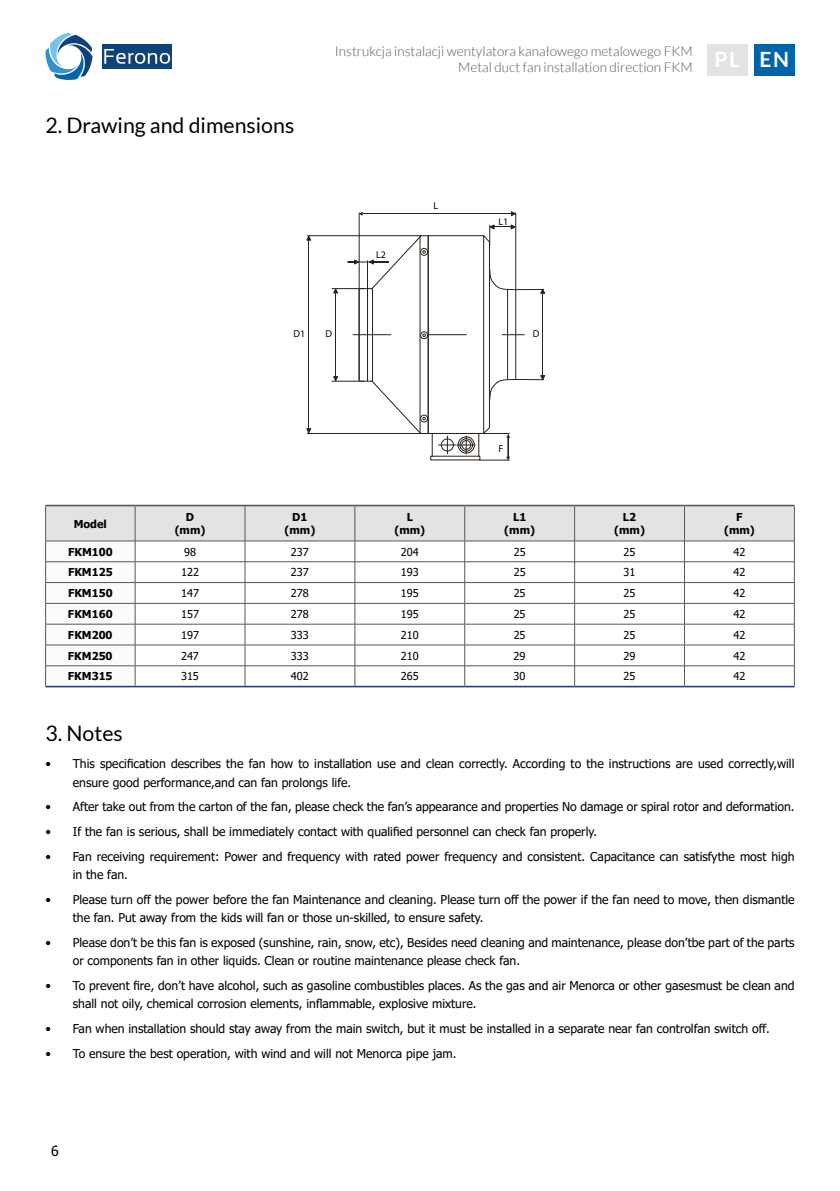
<style>
.page{position:relative;width:840px;height:1191px;background:#fff}
.page>*{position:absolute;margin:0;border:0;box-sizing:border-box;transform-origin:0 0}
.t1{font:21.4px "Lato";color:#000}
.t2{font:700 21px "Lato";color:#fff}
.t3{font:14px "Tahoma";color:#000}
.t4{font:300 13.6px/16px "Lato";color:#575756;text-align:right}
.t5{font:12.2px/18.2px "Tahoma";color:#000}
.t6{font:11px "Tahoma";color:#000}
.t7{font:700 11px/13.2px "Tahoma";color:#000;text-align:center}
.t8{font:10px "Myriad Pro";color:#000}
</style>
<div class="page">
<div style="left:102px;top:44px;width:70px;height:25px;background:#0f4279"></div>
<svg style="left:104px;top:49px;width:66px;height:15px"></svg>
<svg style="left:45px;top:33px;width:47px;height:47px"></svg>
<div style="left:706px;top:45px;width:41px;height:31px;background:#e3e3e3"></div>
<div style="left:753px;top:45px;width:41px;height:31px;background:#0064a8"></div>
<div style="left:427px;top:235px;width:56px;height:199px;border:1px solid #28211c"></div>
<hr style="left:515px;top:213px;width:1px;height:166px;background:#28211c">
<svg style="left:510px;top:211px;width:6px;height:6px"></svg>
<hr style="left:362px;top:213px;width:149px;height:1px;background:#28211c">
<svg style="left:358px;top:212px;width:4px;height:4px"></svg>
<hr style="left:307px;top:433px;width:202px;height:1px;background:#28211c">
<svg style="left:431px;top:434px;width:1px;height:22px"></svg>
<div style="left:430px;top:456px;width:50px;height:4px;border:1px solid #28211c"></div>
<hr style="left:479px;top:460px;width:30px;height:1px;background:#28211c">
<hr style="left:307px;top:235px;width:114px;height:1px;background:#28211c">
<svg style="left:306px;top:235px;width:6px;height:6px"></svg>
<hr style="left:308px;top:240px;width:1px;height:189px;background:#28211c">
<svg style="left:306px;top:428px;width:6px;height:5px"></svg>
<hr style="left:358px;top:213px;width:1px;height:166px;background:#28211c">
<div style="left:367px;top:288px;width:6px;height:93px;border:1px solid #28211c"></div>
<div style="left:358px;top:288px;width:9px;height:93px;border:1px solid #28211c"></div>
<hr style="left:332px;top:288px;width:32px;height:1px;background:#28211c">
<hr style="left:332px;top:381px;width:32px;height:1px;background:#28211c">
<svg style="left:332px;top:288px;width:6px;height:6px"></svg>
<hr style="left:335px;top:293px;width:1px;height:84px;background:#28211c">
<svg style="left:332px;top:376px;width:6px;height:5px"></svg>
<hr style="left:353px;top:334px;width:37px;height:1px;background:#28211c">
<hr style="left:428px;top:334px;width:38px;height:1px;background:#28211c">
<svg style="left:438px;top:224px;width:107px;height:236px"></svg>
<div style="left:420px;top:248px;width:7px;height:8px;border:1px solid #28211c;border-radius:50%"></div>
<svg style="left:347px;top:235px;width:78px;height:55px"></svg>
<div style="left:420px;top:331px;width:7px;height:8px;border:1px solid #28211c;border-radius:50%"></div>
<div style="left:420px;top:415px;width:7px;height:7px;border:1px solid #28211c;border-radius:50%"></div>
<svg style="left:370px;top:380px;width:55px;height:53px"></svg>
<svg style="left:45px;top:505px;width:749px;height:181px"></svg>
<hr style="left:45px;top:686px;width:90px;height:1px;background:#283583">
<hr style="left:135px;top:686px;width:110px;height:1px;background:#283583">
<hr style="left:245px;top:686px;width:109px;height:1px;background:#283583">
<hr style="left:354px;top:686px;width:110px;height:1px;background:#283583">
<hr style="left:464px;top:686px;width:110px;height:1px;background:#283583">
<hr style="left:574px;top:686px;width:110px;height:1px;background:#283583">
<hr style="left:684px;top:686px;width:110px;height:1px;background:#283583">
<h1 class="t1" style="left:45px;top:113px;width:250px">2. Drawing and dimensions</h1>
<p class="t4" style="left:335px;top:43px;width:359px">Instrukcja instalacji wentylatora kanałowego metalowego FKM<br>Metal duct fan installation direction FKM</p>
<h2 class="t2" style="left:714px;top:48px;width:76px">PL EN</h2>
<p class="t8" style="left:376px;top:248px;width:11px">L2</p>
<p class="t8" style="left:433px;top:200px;width:6px">L</p>
<p class="t8" style="left:498px;top:215px;width:11px">L1</p>
<p class="t8" style="left:293px;top:327px;width:13px">D1</p>
<p class="t8" style="left:325px;top:327px;width:8px">D</p>
<p class="t8" style="left:532px;top:327px;width:8px">D</p>
<p class="t8" style="left:498px;top:442px;width:6px">F</p>
<p class="t7" style="left:74px;top:517px;width:35px">Model</p>
<p class="t7" style="left:174px;top:511px;width:32px">D (mm)</p>
<p class="t7" style="left:284px;top:511px;width:32px">D1 (mm)</p>
<p class="t7" style="left:394px;top:511px;width:32px">L (mm)</p>
<p class="t7" style="left:504px;top:511px;width:32px">L1 (mm)</p>
<p class="t7" style="left:613px;top:511px;width:32px">L2 (mm)</p>
<p class="t7" style="left:723px;top:511px;width:32px">F (mm)</p>
<p class="t7" style="left:68px;top:545px;width:46px">FKM100</p>
<p class="t6" style="left:184px;top:544px;width:13px">98</p>
<p class="t6" style="left:291px;top:544px;width:19px">237</p>
<p class="t6" style="left:400px;top:544px;width:19px">204</p>
<p class="t6" style="left:513px;top:544px;width:13px">25</p>
<p class="t6" style="left:623px;top:544px;width:13px">25</p>
<p class="t6" style="left:733px;top:544px;width:13px">42</p>
<p class="t7" style="left:68px;top:566px;width:46px">FKM125</p>
<p class="t6" style="left:181px;top:565px;width:19px">122</p>
<p class="t6" style="left:291px;top:565px;width:19px">237</p>
<p class="t6" style="left:400px;top:565px;width:19px">193</p>
<p class="t6" style="left:513px;top:565px;width:13px">25</p>
<p class="t6" style="left:623px;top:565px;width:13px">31</p>
<p class="t6" style="left:733px;top:565px;width:13px">42</p>
<p class="t7" style="left:68px;top:587px;width:46px">FKM150</p>
<p class="t6" style="left:181px;top:586px;width:19px">147</p>
<p class="t6" style="left:291px;top:586px;width:19px">278</p>
<p class="t6" style="left:400px;top:586px;width:19px">195</p>
<p class="t6" style="left:513px;top:586px;width:13px">25</p>
<p class="t6" style="left:623px;top:586px;width:13px">25</p>
<p class="t6" style="left:733px;top:586px;width:13px">42</p>
<p class="t7" style="left:68px;top:608px;width:46px">FKM160</p>
<p class="t6" style="left:181px;top:606px;width:19px">157</p>
<p class="t6" style="left:291px;top:606px;width:19px">278</p>
<p class="t6" style="left:400px;top:606px;width:19px">195</p>
<p class="t6" style="left:513px;top:606px;width:13px">25</p>
<p class="t6" style="left:623px;top:606px;width:13px">25</p>
<p class="t6" style="left:733px;top:606px;width:13px">42</p>
<p class="t7" style="left:68px;top:628px;width:46px">FKM200</p>
<p class="t6" style="left:181px;top:627px;width:19px">197</p>
<p class="t6" style="left:291px;top:627px;width:19px">333</p>
<p class="t6" style="left:400px;top:627px;width:19px">210</p>
<p class="t6" style="left:513px;top:627px;width:13px">25</p>
<p class="t6" style="left:623px;top:627px;width:13px">25</p>
<p class="t6" style="left:733px;top:627px;width:13px">42</p>
<p class="t7" style="left:68px;top:649px;width:46px">FKM250</p>
<p class="t6" style="left:181px;top:648px;width:19px">247</p>
<p class="t6" style="left:291px;top:648px;width:19px">333</p>
<p class="t6" style="left:400px;top:648px;width:19px">210</p>
<p class="t6" style="left:513px;top:648px;width:13px">29</p>
<p class="t6" style="left:623px;top:648px;width:13px">29</p>
<p class="t6" style="left:733px;top:648px;width:13px">42</p>
<p class="t7" style="left:68px;top:670px;width:46px">FKM315</p>
<p class="t6" style="left:181px;top:669px;width:19px">315</p>
<p class="t6" style="left:291px;top:669px;width:19px">402</p>
<p class="t6" style="left:400px;top:669px;width:19px">265</p>
<p class="t6" style="left:513px;top:669px;width:13px">30</p>
<p class="t6" style="left:623px;top:669px;width:13px">25</p>
<p class="t6" style="left:733px;top:669px;width:13px">42</p>
<h1 class="t1" style="left:45px;top:721px;width:79px">3. Notes</h1>
<p class="t5" style="left:73px;top:755px;width:722px;text-indent:-27px">• This specification describes the fan how to installation use and clean correctly. According to the instructions are used correctly,will ensure good performance,and can fan prolongs life.</p>
<p class="t5" style="left:45px;top:798px;width:750px">• After take out from the carton of the fan, please check the fan’s appearance and properties No damage or spiral rotor and deformation.</p>
<p class="t5" style="left:45px;top:823px;width:553px">• If the fan is serious, shall be immediately contact with qualified personnel can check fan properly.</p>
<p class="t5" style="left:73px;top:848px;width:722px;text-indent:-27px">• Fan receiving requirement: Power and frequency with rated power frequency and consistent. Capacitance can satisfythe most high in the fan.</p>
<p class="t5" style="left:73px;top:891px;width:722px;text-indent:-27px">• Please turn off the power before the fan Maintenance and cleaning. Please turn off the power if the fan need to move, then dismantle the fan. Put away from the kids will fan or those un-skilled, to ensure safety.</p>
<p class="t5" style="left:73px;top:934px;width:722px;text-indent:-27px">• Please don’t be this fan is exposed (sunshine, rain, snow, etc), Besides need cleaning and maintenance, please don’tbe part of the parts or components fan in other liquids. Clean or routine maintenance please check fan.</p>
<p class="t5" style="left:73px;top:977px;width:722px;text-indent:-27px">• To prevent fire, don’t have alcohol, such as gasoline combustibles places. As the gas and air Menorca or other gasesmust be clean and shall not oily, chemical corrosion elements, inflammable, explosive mixture.</p>
<p class="t5" style="left:45px;top:1020px;width:725px">• Fan when installation should stay away from the main switch, but it must be installed in a separate near fan controlfan switch off.</p>
<p class="t5" style="left:45px;top:1044px;width:412px">• To ensure the best operation, with wind and will not Menorca pipe jam.</p>
<p class="t3" style="left:51px;top:1141px;width:9px">6</p>
</div>
